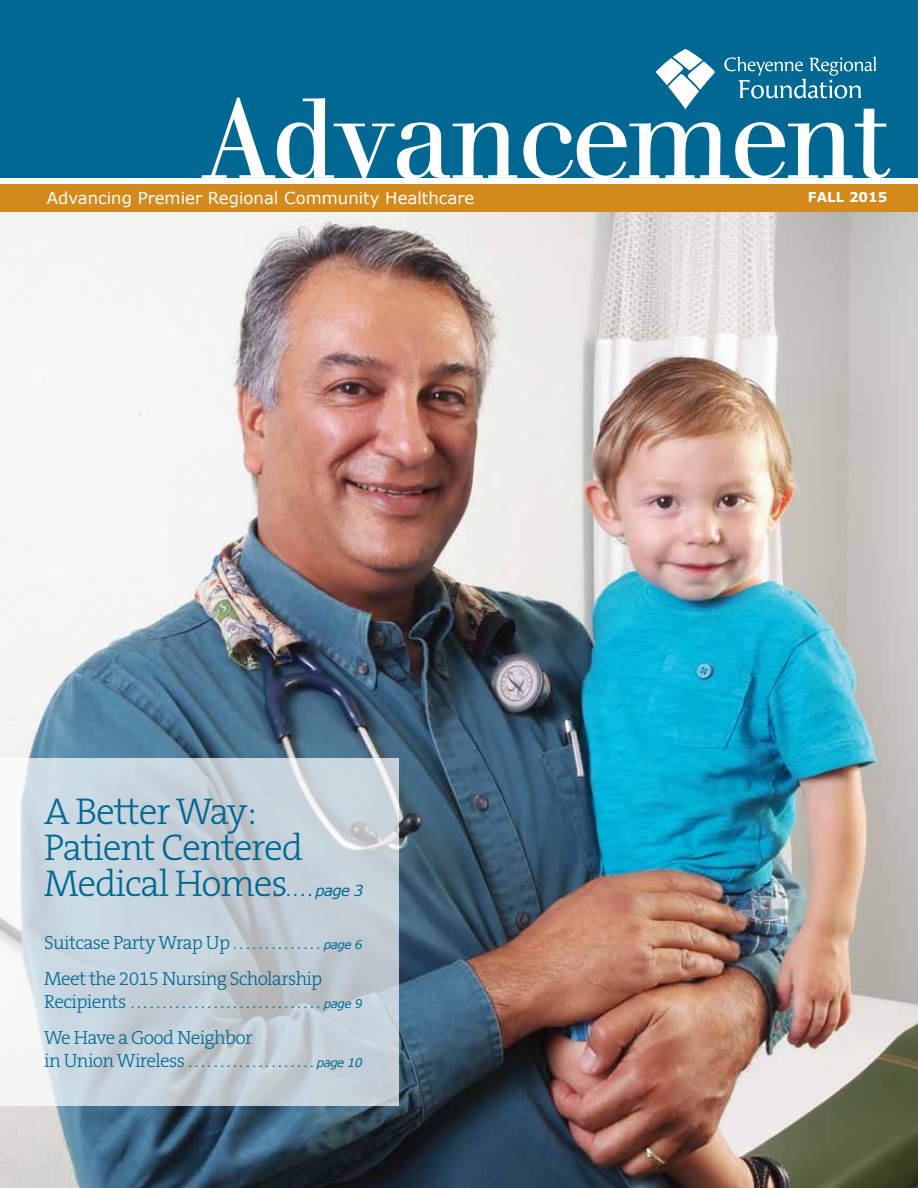
<style>
.page{position:relative;width:918px;height:1188px;background:#fff}
.page>*{position:absolute;margin:0;border:0;box-sizing:border-box;transform-origin:0 0}
.t1{font:112.5px "Walbaum";letter-spacing:-.025em;color:#fff}
.t2{font:300 37.5px/36px "The Serif B3";letter-spacing:-.035em;color:#006892}
.t3{font:300 19.2px/36.3px "The Serif B3";letter-spacing:-.035em;color:#006892}
.t4{font:300 18px "The Serif B3";color:#006892}
.t5{font:16.5px "Verdana";color:#fff}
.t6{font:italic 15px "Verdana";color:#006892}
.t7{font:700 13.5px "Verdana";color:#fff}
.s1{font-family:"The Serif B6";font-weight:600;font-style:normal;font-size:16.5px}
.s2{font-size:18px}
.s3{font-family:"Verdana";font-weight:400;font-style:italic;font-size:12px}
.s4{font-size:19.2px}
</style>
<div class="page">
<img style="left:0;top:212px;width:918px;height:976px">
<div style="left:0;top:184px;width:918px;height:28px;background:#d4891c"></div>
<div style="left:0;top:0;width:918px;height:178px;background:#006892"></div>
<svg style="left:656px;top:49px;width:59px;height:60px"></svg>
<svg style="left:724px;top:57px;width:152px;height:42px"></svg>
<svg style="left:0;top:758px;width:399px;height:348px;background:#c9d4db"></svg>
<h1 class="t1" style="left:199px;top:74px;width:691px">Advancement</h1>
<p class="t5" style="left:47px;top:187px;width:429px">Advancing Premier Regional Community Healthcare</p>
<p class="t7" style="left:808px;top:189px;width:81px">FALL 2015</p>
<h2 class="t2" style="left:44px;top:795px;width:260px">A Better Way:<br>Patient Centered<br>Medical Homes</h2>
<p class="t6" style="left:286px;top:881px;width:79px"><span class="s1">. . . .</span> page 3</p>
<p class="t3" style="left:44px;top:925px;width:320px">Suitcase Party Wrap Up <span class="s2">. . . . . . . . . . . . . .</span> <span class="s3">page 6<br></span>Meet the 2015 Nursing Scholarship</p>
<p class="t4" style="left:44px;top:993px;width:320px"><span class="s4">Recipients</span> . . . . . . . . . . . . . . . . . . . . . . . . . . . . . . <span class="s3">page 9</span></p>
<p class="t3" style="left:44px;top:1020px;width:210px">We Have a Good Neighbor</p>
<p class="t4" style="left:44px;top:1052px;width:320px"><span class="s4">in Union Wireless</span> . . . . . . . . . . . . . . . . . . . . <span class="s3">page 10</span></p>
</div>
